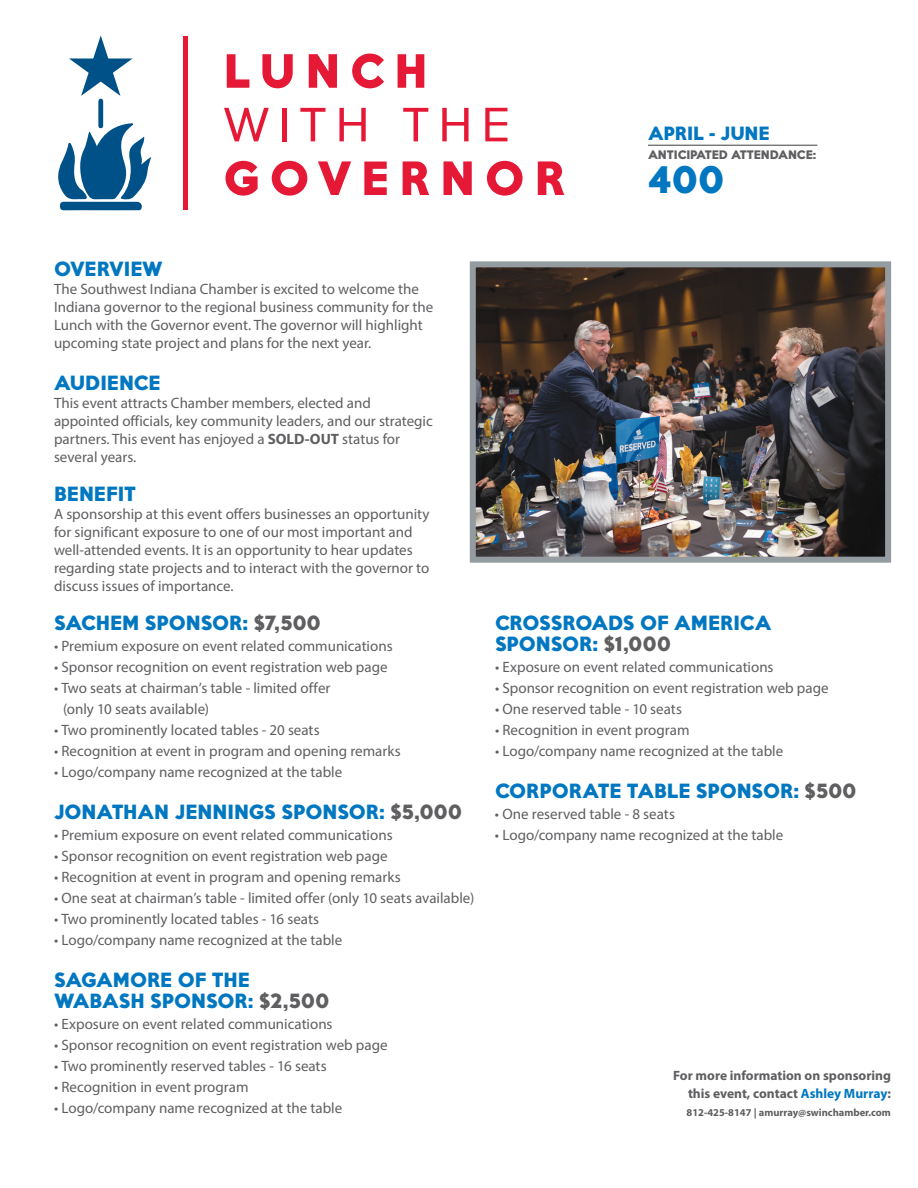
<style>
.page{position:relative;width:918px;height:1188px;background:#fff}
.page>*{position:absolute;margin:0;border:0;box-sizing:border-box;transform-origin:0 0}
.t1{font:800 33.6px "Keep Calm";color:#0077c0}
.t2{font:800 18px/21px "Keep Calm";letter-spacing:.005em;color:#0077c0}
.t3{font:800 16.8px "Keep Calm";color:#0077c0}
.t4{font:15px/18px "Myriad Pro";color:#5f5f62}
.t5{font:700 13.5px/18px "Myriad Pro";color:#5f5f62;text-align:right}
.t6{font:800 10.8px "Keep Calm";color:#5f5f62}
.t7{font:700 10.5px "Myriad Pro";color:#5f5f62}
.s1{font-weight:700}
.s2{color:#5f5f62}
.s3{color:#0077c0}
</style>
<div class="page">
<img style="left:477px;top:268px;width:407px;height:288px">
<div style="left:470px;top:261px;width:421px;height:302px;border:6px solid #959ca1"></div>
<svg style="left:227px;top:54px;width:22px;height:34px"></svg>
<svg style="left:262px;top:54px;width:31px;height:34px"></svg>
<svg style="left:309px;top:54px;width:28px;height:34px"></svg>
<svg style="left:352px;top:54px;width:32px;height:34px"></svg>
<svg style="left:398px;top:54px;width:26px;height:34px"></svg>
<svg style="left:224px;top:108px;width:45px;height:33px"></svg>
<hr style="left:282px;top:108px;width:4px;height:33px;background:#e51836">
<svg style="left:300px;top:108px;width:26px;height:33px"></svg>
<svg style="left:339px;top:108px;width:27px;height:33px"></svg>
<svg style="left:403px;top:108px;width:25px;height:33px"></svg>
<svg style="left:442px;top:108px;width:27px;height:33px"></svg>
<svg style="left:485px;top:108px;width:22px;height:33px"></svg>
<svg style="left:225px;top:161px;width:33px;height:35px"></svg>
<svg style="left:272px;top:161px;width:35px;height:35px"></svg>
<svg style="left:318px;top:161px;width:33px;height:34px"></svg>
<svg style="left:364px;top:162px;width:23px;height:33px"></svg>
<svg style="left:403px;top:161px;width:26px;height:34px"></svg>
<svg style="left:444px;top:161px;width:28px;height:34px"></svg>
<svg style="left:487px;top:161px;width:36px;height:35px"></svg>
<svg style="left:538px;top:161px;width:27px;height:34px"></svg>
<svg style="left:58px;top:35px;width:93px;height:176px"></svg>
<hr style="left:184px;top:36px;width:4px;height:173px;background:#e51836">
<hr style="left:648px;top:145px;width:169px;height:1px;background:#5f5f62">
<p class="t3" style="left:648px;top:119px;width:123px">APRIL - JUNE</p>
<p class="t6" style="left:648px;top:145px;width:170px">ANTICIPATED ATTENDANCE:</p>
<p class="t1" style="left:648px;top:150px;width:78px">400</p>
<p class="t2" style="left:54px;top:257px;width:110px">OVERVIEW</p>
<p class="t4" style="left:54px;top:279px;width:381px">The Southwest Indiana Chamber is excited to welcome the Indiana governor to the regional business community for the Lunch with the Governor event. The governor will highlight upcoming state project and plans for the next year.</p>
<p class="t2" style="left:54px;top:371px;width:108px">AUDIENCE</p>
<p class="t4" style="left:54px;top:393px;width:380px">This event attracts Chamber members, elected and appointed officials, key community leaders, and our strategic partners. This event has enjoyed a <span class="s1">SOLD-OUT</span> status for several years.</p>
<p class="t2" style="left:54px;top:482px;width:83px">BENEFIT</p>
<p class="t4" style="left:54px;top:504px;width:377px">A sponsorship at this event offers businesses an opportunity for significant exposure to one of our most important and well-attended events. It is an opportunity to hear updates regarding state projects and to interact with the governor to discuss issues of importance.</p>
<p class="t2" style="left:54px;top:611px;width:268px">SACHEM SPONSOR: <span class="s2">$7,500</span></p>
<p class="t4" style="left:54px;top:637px;width:340px">• Premium exposure on event related communications</p>
<p class="t4" style="left:54px;top:658px;width:335px">• Sponsor recognition on event registration web page</p>
<p class="t4" style="left:63px;top:677px;width:269px;line-height:21px;text-indent:-9px">• Two seats at chairman’s table - limited offer (only 10 seats available)</p>
<p class="t4" style="left:54px;top:721px;width:267px">• Two prominently located tables - 20 seats</p>
<p class="t4" style="left:54px;top:742px;width:348px">• Recognition at event in program and opening remarks</p>
<p class="t4" style="left:54px;top:763px;width:290px">• Logo/company name recognized at the table</p>
<p class="t2" style="left:54px;top:800px;width:409px">JONATHAN JENNINGS SPONSOR: <span class="s2">$5,000</span></p>
<p class="t4" style="left:54px;top:826px;width:340px">• Premium exposure on event related communications</p>
<p class="t4" style="left:54px;top:847px;width:335px">• Sponsor recognition on event registration web page</p>
<p class="t4" style="left:54px;top:868px;width:348px">• Recognition at event in program and opening remarks</p>
<p class="t4" style="left:54px;top:889px;width:422px">• One seat at chairman’s table - limited offer (only 10 seats available)</p>
<p class="t4" style="left:54px;top:910px;width:267px">• Two prominently located tables - 16 seats</p>
<p class="t4" style="left:54px;top:931px;width:290px">• Logo/company name recognized at the table</p>
<p class="t2" style="left:54px;top:968px;width:277px">SAGAMORE OF THE<br>WABASH SPONSOR: <span class="s2">$2,500</span></p>
<p class="t4" style="left:54px;top:1015px;width:280px">• Exposure on event related communications</p>
<p class="t4" style="left:54px;top:1036px;width:335px">• Sponsor recognition on event registration web page</p>
<p class="t4" style="left:54px;top:1057px;width:274px">• Two prominently reserved tables - 16 seats</p>
<p class="t4" style="left:54px;top:1078px;width:196px">• Recognition in event program</p>
<p class="t4" style="left:54px;top:1099px;width:290px">• Logo/company name recognized at the table</p>
<p class="t2" style="left:495px;top:611px;width:278px">CROSSROADS OF AMERICA<br>SPONSOR: <span class="s2">$1,000</span></p>
<p class="t4" style="left:495px;top:658px;width:280px">• Exposure on event related communications</p>
<p class="t4" style="left:495px;top:679px;width:335px">• Sponsor recognition on event registration web page</p>
<p class="t4" style="left:495px;top:700px;width:189px">• One reserved table - 10 seats</p>
<p class="t4" style="left:495px;top:721px;width:196px">• Recognition in event program</p>
<p class="t4" style="left:495px;top:742px;width:290px">• Logo/company name recognized at the table</p>
<p class="t2" style="left:495px;top:779px;width:363px">CORPORATE TABLE SPONSOR: <span class="s2">$500</span></p>
<p class="t4" style="left:495px;top:805px;width:182px">• One reserved table - 8 seats</p>
<p class="t4" style="left:495px;top:826px;width:290px">• Logo/company name recognized at the table</p>
<p class="t5" style="left:673px;top:1066px;width:219px">For more information on sponsoring this event, contact <span class="s3">Ashley Murray</span>:</p>
<p class="t7" style="left:687px;top:1106px;width:206px">812-425-8147 | amurray@swinchamber.com</p>
</div>
